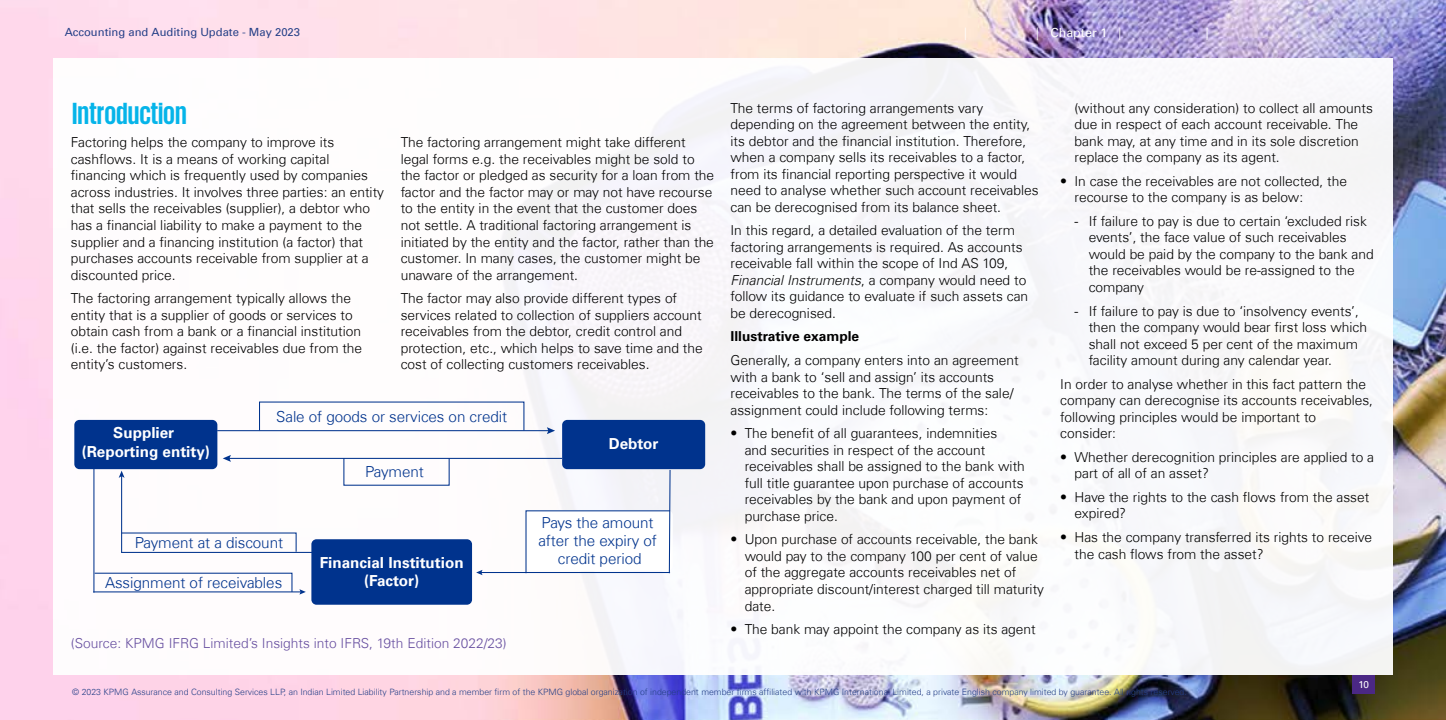
<style>
.page{position:relative;width:1446px;height:720px;background:#fff}
.page>*{position:absolute;margin:0;border:0;box-sizing:border-box;transform-origin:0 0}
.t1{font:700 31.25px "KPMG";color:#05b4e9}
.t2{font:300 15.25px/18.2px "Universfor KPMG";letter-spacing:-.005em;color:#00338d;text-align:center}
.t3{font:700 15.25px/18.2px "Universfor KPMG";color:#fff;text-align:center}
.t4{font:300 13.75px/16.5px "Universfor KPMG";color:#000}
.t5{font:300 13.75px "Universfor KPMG";color:#674fa0}
.t6{font:700 13.75px "Universfor KPMG";color:#000}
.t7{font:12.5px "Universfor KPMG";color:#fff}
.t8{font:300 12.5px "Universfor KPMG";color:#fff}
.t9{font:11.25px "Universfor KPMG";color:#243f87}
.t10{font:10px "Universfor KPMG";color:#fff}
.t11{font:300 8.75px "Universfor KPMG";color:#243f87}
.s1{font-weight:300}
.s2{font-style:italic}
</style>
<div class="page">
<img style="left:0;top:0;width:1446px;height:719px">
<div style="left:53px;top:58px;width:1340px;height:617px;background:#fff"></div>
<div style="left:1352px;top:675px;width:23px;height:18px;background:#4b2884"></div>
<div style="left:74px;top:420px;width:143px;height:49px;background:#00338d;border-radius:5px"></div>
<div style="left:311px;top:539px;width:161px;height:65px;background:#00338d;border-radius:5px"></div>
<div style="left:562px;top:420px;width:143px;height:49px;background:#00338d;border-radius:5px"></div>
<hr style="left:217px;top:430px;width:332px;height:1px;background:#00338d">
<svg style="left:547px;top:427px;width:8px;height:7px"></svg>
<hr style="left:228px;top:457px;width:334px;height:1px;background:#00338d">
<svg style="left:223px;top:455px;width:8px;height:6px"></svg>
<hr style="left:480px;top:571px;width:190px;height:1px;background:#00338d">
<svg style="left:476px;top:570px;width:6px;height:5px"></svg>
<svg style="left:525px;top:468px;width:146px;height:106px"></svg>
<hr style="left:93px;top:467px;width:1px;height:125px;background:#00338d">
<hr style="left:121px;top:475px;width:1px;height:77px;background:#00338d">
<svg style="left:119px;top:470px;width:6px;height:7px"></svg>
<hr style="left:93px;top:591px;width:208px;height:1px;background:#00338d">
<svg style="left:299px;top:589px;width:7px;height:5px"></svg>
<hr style="left:121px;top:551px;width:192px;height:1px;background:#00338d">
<svg style="left:94px;top:572px;width:199px;height:20px"></svg>
<svg style="left:121px;top:531px;width:176px;height:21px"></svg>
<div style="left:259px;top:401px;width:265px;height:30px;border:1px solid #00338d"></div>
<div style="left:343px;top:457px;width:107px;height:28px;border:1px solid #00338d"></div>
<p class="t9" style="left:65px;top:26px;width:237px">Accounting and Auditing Update - May 2023</p>
<p class="t8" style="left:964px;top:25px;width:4px">|</p>
<p class="t7" style="left:1036px;top:25px;width:87px"><span class="s1">|</span> Chapter 1 <span class="s1">|</span></p>
<p class="t8" style="left:1206px;top:25px;width:4px">|</p>
<h1 class="t1" style="left:72px;top:98px;width:116px">Introduction</h1>
<p class="t4" style="left:71px;top:134px;width:315px">Factoring helps the company to improve its cashflows. It is a means of working capital financing which is frequently used by companies across industries. It involves three parties: an entity that sells the receivables (supplier), a debtor who has a financial liability to make a payment to the supplier and a financing institution (a factor) that purchases accounts receivable from supplier at a discounted price.</p>
<p class="t4" style="left:71px;top:290px;width:293px">The factoring arrangement typically allows the entity that is a supplier of goods or services to obtain cash from a bank or a financial institution (i.e. the factor) against receivables due from the entity’s customers.</p>
<p class="t4" style="left:401px;top:134px;width:315px">The factoring arrangement might take different legal forms e.g. the receivables might be sold to the factor or pledged as security for a loan from the factor and the factor may or may not have recourse to the entity in the event that the customer does not settle. A traditional factoring arrangement is initiated by the entity and the factor, rather than the customer. In many cases, the customer might be unaware of the arrangement.</p>
<p class="t4" style="left:401px;top:290px;width:304px">The factor may also provide different types of services related to collection of suppliers account receivables from the debtor, credit control and protection, etc., which helps to save time and the cost of collecting customers receivables.</p>
<p class="t3" style="left:82px;top:423px;width:130px">Supplier (Reporting entity)</p>
<p class="t2" style="left:276px;top:407px;width:233px">Sale of goods or services on credit</p>
<p class="t2" style="left:365px;top:462px;width:60px">Payment</p>
<p class="t2" style="left:135px;top:533px;width:150px">Payment at a discount</p>
<p class="t2" style="left:105px;top:572px;width:179px">Assignment of receivables</p>
<p class="t3" style="left:320px;top:553px;width:145px">Financial Institution (Factor)</p>
<p class="t5" style="left:71px;top:634px;width:437px">(Source: KPMG IFRG Limited’s Insights into IFRS, 19th Edition 2022/23)</p>
<p class="t3" style="left:609px;top:435px;width:51px">Debtor</p>
<p class="t2" style="left:538px;top:513px;width:120px">Pays the amount after the expiry of credit period</p>
<p class="t4" style="left:730px;top:99px;width:310px">The terms of factoring arrangements vary depending on the agreement between the entity, its debtor and the financial institution. Therefore, when a company sells its receivables to a factor, from its financial reporting perspective it would need to analyse whether such account receivables can be derecognised from its balance sheet.</p>
<p class="t4" style="left:730px;top:222px;width:299px">In this regard, a detailed evaluation of the term factoring arrangements is required. As accounts receivable fall within the scope of Ind AS 109, <span class="s2">Financial Instruments</span>, a company would need to follow its guidance to evaluate if such assets can be derecognised.</p>
<p class="t6" style="left:730px;top:328px;width:130px">Illustrative example</p>
<p class="t4" style="left:730px;top:352px;width:290px">Generally, a company enters into an agreement with a bank to ‘sell and assign’ its accounts receivables to the bank. The terms of the sale/ assignment could include following terms:</p>
<p class="t4" style="left:745px;top:425px;width:282px;text-indent:-14px">• The benefit of all guarantees, indemnities<br>and securities in respect of the account receivables shall be assigned to the bank with full title guarantee upon purchase of accounts receivables by the bank and upon payment of purchase price.</p>
<p class="t4" style="left:745px;top:531px;width:301px;text-indent:-14px">• Upon purchase of accounts receivable, the bank would pay to the company 100 per cent of value of the aggregate accounts receivables net of appropriate discount/interest charged till maturity date.</p>
<p class="t4" style="left:730px;top:620px;width:307px">• The bank may appoint the company as its agent</p>
<p class="t4" style="left:1074px;top:99px;width:300px">(without any consideration) to collect all amounts due in respect of each account receivable. The bank may, at any time and in its sole discretion replace the company as its agent.</p>
<p class="t4" style="left:1074px;top:172px;width:274px;text-indent:-14px">• In case the receivables are not collected, the recourse to the company is as below:</p>
<p class="t4" style="left:1088px;top:212px;width:286px;text-indent:-14px">- If failure to pay is due to certain ‘excluded risk events’, the face value of such receivables would be paid by the company to the bank and the receivables would be re-assigned to the company</p>
<p class="t4" style="left:1088px;top:302px;width:280px;text-indent:-14px">- If failure to pay is due to ‘insolvency events’, then the company would bear first loss which shall not exceed 5 per cent of the maximum facility amount during any calendar year.</p>
<p class="t4" style="left:1060px;top:375px;width:314px">In order to analyse whether in this fact pattern the company can derecognise its accounts receivables, following principles would be important to consider:</p>
<p class="t4" style="left:1074px;top:448px;width:301px;text-indent:-14px">• Whether derecognition principles are applied to a part of all of an asset?</p>
<p class="t4" style="left:1074px;top:488px;width:296px;text-indent:-14px">• Have the rights to the cash flows from the asset expired?</p>
<p class="t4" style="left:1074px;top:528px;width:299px;text-indent:-14px">• Has the company transferred its rights to receive the cash flows from the asset?</p>
<p class="t11" style="left:72px;top:686px;width:1116px">© 2023 KPMG Assurance and Consulting Services LLP, an Indian Limited Liability Partnership and a member firm of the KPMG global organization of independent member firms affiliated with KPMG International Limited, a private English company limited by guarantee. All rights reserved.</p>
<p class="t10" style="left:1358px;top:678px;width:12px">10</p>
</div>
